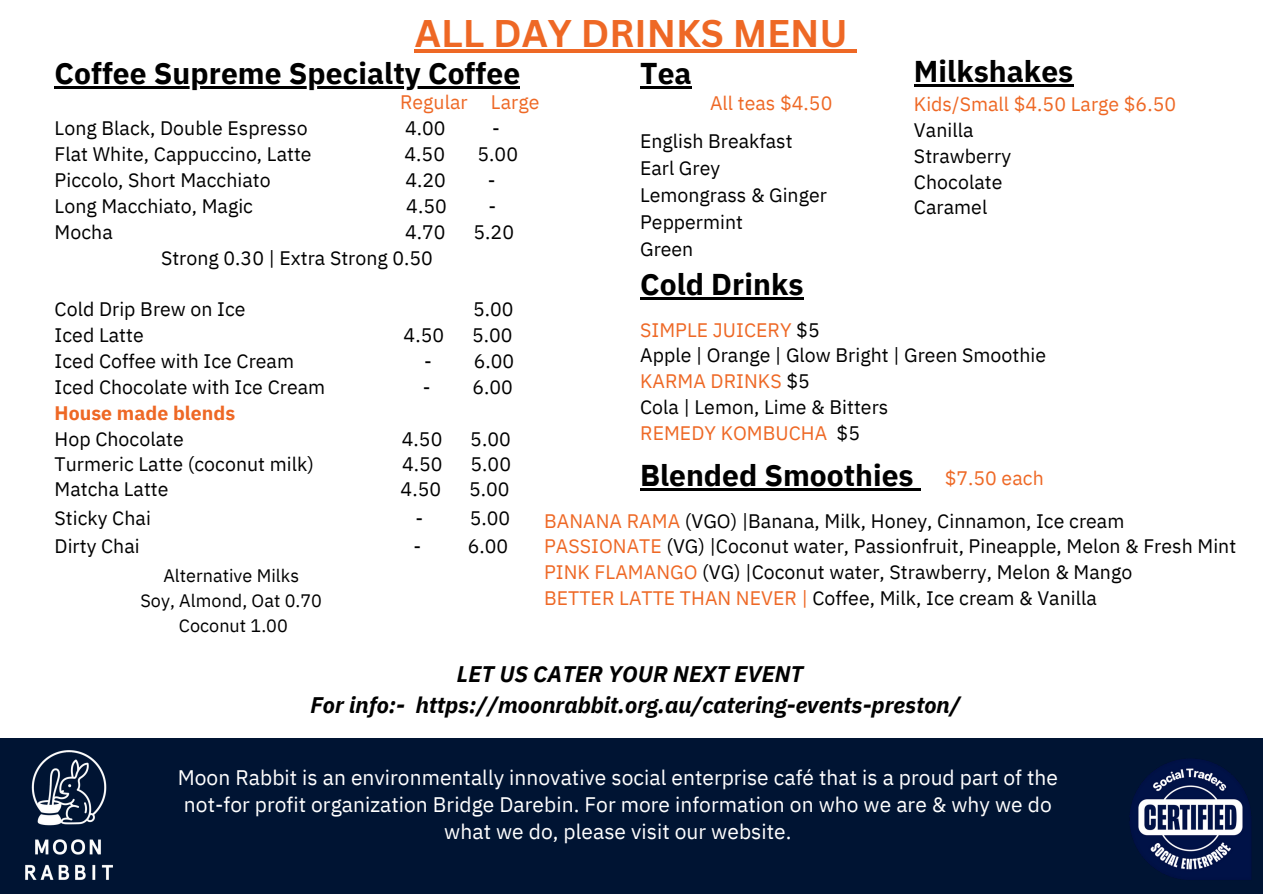
<style>
.page{position:relative;width:1263px;height:894px;background:#fff}
.page>*{position:absolute;margin:0;border:0;box-sizing:border-box;transform-origin:0 0}
.t1{font:700 37.5px "Canva Sans";color:#ee6825}
.t2{font:700 30px "IBM Plex Sans";color:#000}
.t3{font:italic 700 22.5px/31.5px "IBM Plex Sans";color:#000;text-align:center}
.t4{font:21px/27px "IBM Plex Sans";color:#fff;text-align:center}
.t5{font:19.5px "IBM Plex Sans";color:#000}
.t6{font:19.5px "IBM Plex Sans";color:#ee6825}
.t7{font:700 19.5px "IBM Plex Sans";color:#ee6825}
.t8{font:18px "IBM Plex Sans";color:#000}
.s1{color:#000}
.s2{color:#ee6825}
</style>
<div class="page">
<hr style="left:415px;top:49px;width:433px;height:4px;background:#ee6825">
<svg style="left:848px;top:49px;width:9px;height:4px"></svg>
<hr style="left:55px;top:86px;width:465px;height:2px;background:#000">
<hr style="left:640px;top:86px;width:52px;height:2px;background:#000">
<hr style="left:914px;top:84px;width:159px;height:2px;background:#000">
<hr style="left:640px;top:297px;width:163px;height:2px;background:#000">
<div style="left:0;top:738px;width:1262px;height:155px;background:#001433"></div>
<img style="left:0;top:738px;width:145px;height:149px">
<img style="left:1099px;top:738px;width:164px;height:142px">
<hr style="left:640px;top:488px;width:274px;height:2px;background:#000">
<svg style="left:914px;top:488px;width:7px;height:2px"></svg>
<p class="t1" style="left:415px;top:7px;width:434px">ALL DAY DRINKS MENU</p>
<p class="t2" style="left:55px;top:53px;width:467px">Coffee Supreme Specialty Coffee</p>
<p class="t2" style="left:640px;top:53px;width:53px">Tea</p>
<p class="t2" style="left:914px;top:51px;width:161px">Milkshakes</p>
<h1 class="t6" style="left:400px;top:89px;width:141px">Regular Large</h1>
<p class="t6" style="left:710px;top:90px;width:124px">All teas $4.50</p>
<p class="t6" style="left:914px;top:91px;width:264px">Kids/Small $4.50 Large $6.50</p>
<h2 class="t5" style="left:914px;top:117px;width:61px">Vanilla</h2>
<p class="t5" style="left:914px;top:142px;width:99px">Strawberry</p>
<p class="t5" style="left:914px;top:168px;width:90px">Chocolate</p>
<p class="t5" style="left:914px;top:194px;width:75px">Caramel</p>
<h2 class="t5" style="left:55px;top:115px;width:254px">Long Black, Double Espresso</h2>
<h2 class="t5" style="left:405px;top:115px;width:42px">4.00</h2>
<h2 class="t5" style="left:492px;top:115px;width:9px">-</h2>
<h2 class="t5" style="left:55px;top:141px;width:259px">Flat White, Cappuccino, Latte</h2>
<h2 class="t5" style="left:404px;top:141px;width:42px">4.50</h2>
<h2 class="t5" style="left:478px;top:141px;width:42px">5.00</h2>
<h2 class="t5" style="left:55px;top:167px;width:218px">Piccolo, Short Macchiato</h2>
<h2 class="t5" style="left:405px;top:167px;width:42px">4.20</h2>
<h2 class="t5" style="left:488px;top:167px;width:9px">-</h2>
<p class="t5" style="left:55px;top:193px;width:200px">Long Macchiato, Magic</p>
<p class="t5" style="left:406px;top:193px;width:42px">4.50</p>
<p class="t5" style="left:489px;top:193px;width:9px">-</p>
<p class="t5" style="left:55px;top:218px;width:60px">Mocha</p>
<p class="t5" style="left:405px;top:218px;width:42px">4.70</p>
<p class="t5" style="left:474px;top:218px;width:42px">5.20</p>
<p class="t5" style="left:161px;top:244px;width:273px">Strong 0.30 | Extra Strong 0.50</p>
<p class="t5" style="left:55px;top:296px;width:193px">Cold Drip Brew on Ice</p>
<p class="t5" style="left:473px;top:296px;width:42px">5.00</p>
<p class="t5" style="left:55px;top:322px;width:91px">Iced Latte</p>
<p class="t5" style="left:404px;top:322px;width:42px">4.50</p>
<p class="t5" style="left:472px;top:322px;width:42px">5.00</p>
<p class="t5" style="left:55px;top:348px;width:241px">Iced Coffee with Ice Cream</p>
<p class="t5" style="left:424px;top:348px;width:92px">- 6.00</p>
<p class="t5" style="left:55px;top:374px;width:272px">Iced Chocolate with Ice Cream</p>
<p class="t5" style="left:423px;top:374px;width:92px">- 6.00</p>
<p class="t7" style="left:55px;top:400px;width:182px">House made blends</p>
<p class="t5" style="left:55px;top:425px;width:131px">Hop Chocolate</p>
<p class="t5" style="left:402px;top:425px;width:42px">4.50</p>
<p class="t5" style="left:470px;top:425px;width:42px">5.00</p>
<p class="t5" style="left:55px;top:450px;width:261px">Turmeric Latte (coconut milk)</p>
<p class="t5" style="left:402px;top:450px;width:42px">4.50</p>
<p class="t5" style="left:471px;top:450px;width:42px">5.00</p>
<p class="t5" style="left:55px;top:476px;width:115px">Matcha Latte</p>
<p class="t5" style="left:401px;top:476px;width:42px">4.50</p>
<p class="t5" style="left:469px;top:476px;width:42px">5.00</p>
<p class="t5" style="left:55px;top:504px;width:98px">Sticky Chai</p>
<p class="t5" style="left:415px;top:504px;width:96px">- 5.00</p>
<p class="t5" style="left:55px;top:532px;width:87px">Dirty Chai</p>
<p class="t5" style="left:413px;top:532px;width:96px">- 6.00</p>
<p class="t5" style="left:640px;top:128px;width:154px">English Breakfast</p>
<p class="t5" style="left:640px;top:155px;width:81px">Earl Grey</p>
<p class="t5" style="left:640px;top:182px;width:188px">Lemongrass &amp; Ginger</p>
<p class="t5" style="left:640px;top:209px;width:104px">Peppermint</p>
<p class="t5" style="left:640px;top:236px;width:55px">Green</p>
<p class="t2" style="left:640px;top:264px;width:165px">Cold Drinks</p>
<p class="t6" style="left:640px;top:316px;width:181px">SIMPLE JUICERY <span class="s1">$5</span></p>
<p class="t5" style="left:640px;top:342px;width:407px">Apple | Orange | Glow Bright | Green Smoothie</p>
<h2 class="t6" style="left:640px;top:368px;width:171px">KARMA DRINKS <span class="s1">$5</span></h2>
<p class="t5" style="left:640px;top:394px;width:250px">Cola | Lemon, Lime &amp; Bitters</p>
<p class="t6" style="left:640px;top:420px;width:189px">REMEDY KOMBUCHA</p>
<p class="t5" style="left:837px;top:420px;width:25px">$5</p>
<h3 class="t2" style="left:640px;top:455px;width:275px">Blended Smoothies</h3>
<p class="t5" style="left:544px;top:507px;width:582px"><span class="s2">BANANA RAMA</span> (VGO) |Banana, Milk, Honey, Cinnamon, Ice cream</p>
<p class="t5" style="left:544px;top:533px;width:694px"><span class="s2">PASSIONATE</span> (VG) |Coconut water, Passionfruit, Pineapple, Melon &amp; Fresh Mint</p>
<p class="t5" style="left:544px;top:559px;width:590px"><span class="s2">PINK FLAMANGO</span> (VG) |Coconut water, Strawberry, Melon &amp; Mango</p>
<h4 class="t5" style="left:544px;top:585px;width:554px"><span class="s2">BETTER LATTE THAN NEVER |</span> Coffee, Milk, Ice cream &amp; Vanilla</h4>
<p class="t6" style="left:945px;top:465px;width:100px">$7.50 each</p>
<p class="t8" style="left:163px;top:563px;width:137px">Alternative Milks</p>
<p class="t8" style="left:140px;top:588px;width:183px">Soy, Almond, Oat 0.70</p>
<p class="t8" style="left:179px;top:613px;width:111px">Coconut 1.00</p>
<p class="t3" style="left:310px;top:657px;width:652px">LET US CATER YOUR NEXT EVENT<br>For info:- https://moonrabbit.org.au/catering-events-preston/</p>
<p class="t4" style="left:178px;top:763px;width:882px">Moon Rabbit is an environmentally innovative social enterprise café that is a proud part of the not-for profit organization Bridge Darebin. For more information on who we are &amp; why we do what we do, please visit our website.</p>
</div>
